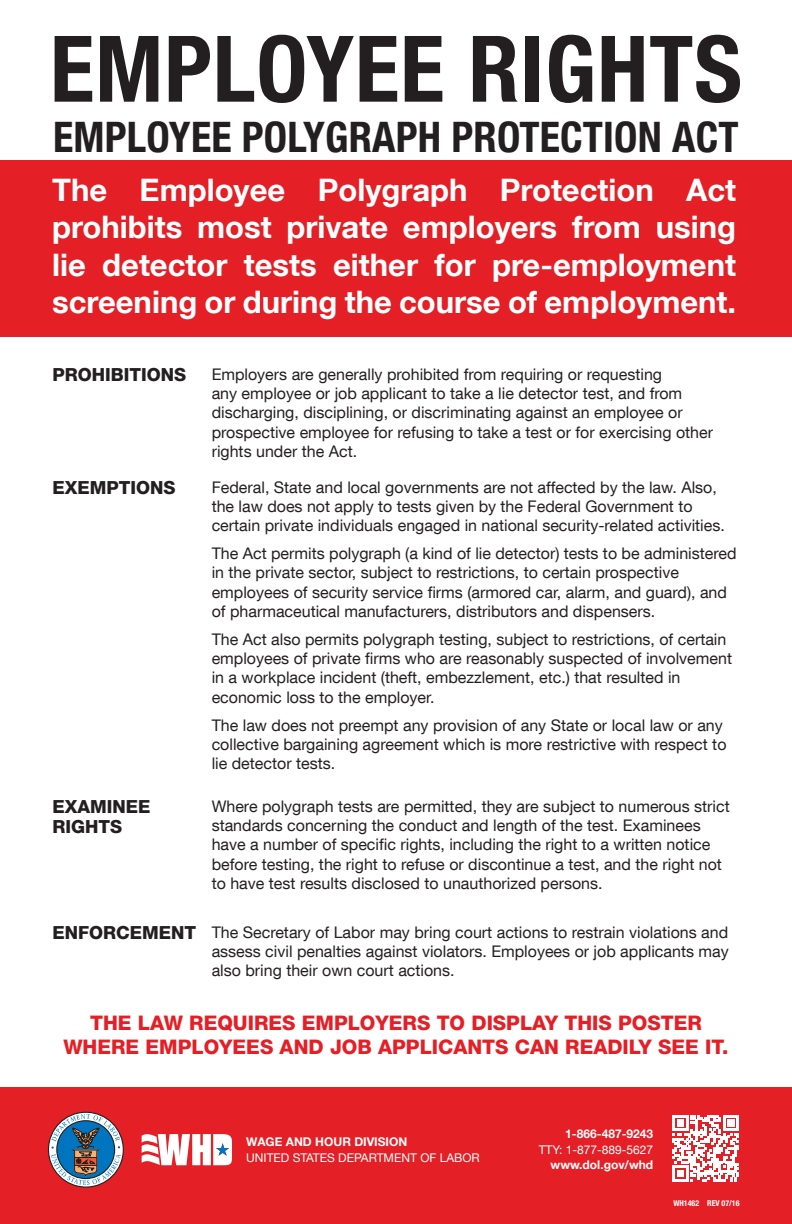
<style>
.page{position:relative;width:792px;height:1224px;background:#fff}
.page>*{position:absolute;margin:0;border:0;box-sizing:border-box;transform-origin:0 0}
.t1{font:700 condensed 92px "Helvetica Neue LT Com";letter-spacing:.01em;color:#231f20}
.t2{font:700 condensed 42px "Helvetica Neue LT Com";letter-spacing:.005em;color:#231f20}
.t3{font:700 31px/37.2px "Helvetica Neue LT Com";color:#fff;text-align:justify}
.t4{font:800 20px/24px "Helvetica Neue LT Com";color:#e41f25;text-align:center}
.t5{font:800 18px/20px "Helvetica Neue LT Com";color:#231f20}
.t6{font:16px/19.2px "Helvetica Neue LT Com";color:#231f20}
.t7{font:700 12px "Helvetica Neue LT Com";color:#fff}
.t8{font:12px "Helvetica Neue LT Com";color:#fff}
.t9{font:700 condensed 8px "Helvetica Neue LT Com";color:#fff}
.s1{font-weight:800;font-size:18px}
</style>
<div class="page">
<div style="left:0;top:1087px;width:792px;height:137px;background:#e41f25"></div>
<div style="left:0;top:160px;width:792px;height:177px;background:#e41f25"></div>
<div style="left:48px;top:1112px;width:76px;height:76px;border:1px solid #231f20;border-radius:50%"></div>
<svg style="left:51px;top:1114px;width:70px;height:71px;background:#757f97"></svg>
<svg style="left:142px;top:1134px;width:90px;height:31px;background:#f4cbcd"></svg>
<svg style="left:672px;top:1115px;width:67px;height:67px"></svg>
<h1 class="t1" style="left:50px;top:14px;width:694px">EMPLOYEE RIGHTS</h1>
<h2 class="t2" style="left:53px;top:112px;width:687px">EMPLOYEE POLYGRAPH PROTECTION ACT</h2>
<h3 class="t3" style="left:52px;top:171px;width:686px">The Employee Polygraph Protection Act prohibits most private employers from using lie detector tests either for pre-employment screening or during the course of employment.</h3>
<p class="t5" style="left:53px;top:365px;width:135px">PROHIBITIONS</p>
<p class="t6" style="left:212px;top:364px;width:503px">Employers are generally prohibited from requiring or requesting<br>any employee or job applicant to take a lie detector test, and from discharging, disciplining, or discriminating against an employee or prospective employee for refusing to take a test or for exercising other rights under the Act.</p>
<p class="t5" style="left:53px;top:478px;width:125px">EXEMPTIONS</p>
<p class="t6" style="left:212px;top:477px;width:515px">Federal, State and local governments are not affected by the law. Also, the law does not apply to tests given by the Federal Government to certain private individuals engaged in national security-related activities.</p>
<p class="t6" style="left:212px;top:543px;width:526px">The Act permits polygraph (a kind of lie detector) tests to be administered in the private sector, subject to restrictions, to certain prospective employees of security service firms (armored car, alarm, and guard), and of pharmaceutical manufacturers, distributors and dispensers.</p>
<p class="t6" style="left:212px;top:629px;width:522px">The Act also permits polygraph testing, subject to restrictions, of certain employees of private firms who are reasonably suspected of involvement in a workplace incident (theft, embezzlement, etc.) that resulted in economic loss to the employer.</p>
<p class="t6" style="left:212px;top:715px;width:516px">The law does not preempt any provision of any State or local law or any collective bargaining agreement which is more restrictive with respect to lie detector tests.</p>
<p class="t5" style="left:53px;top:797px;width:100px">EXAMINEE<br>RIGHTS</p>
<p class="t6" style="left:212px;top:796px;width:520px">Where polygraph tests are permitted, they are subject to numerous strict standards concerning the conduct and length of the test. Examinees have a number of specific rights, including the right to a written notice before testing, the right to refuse or discontinue a test, and the right not to have test results disclosed to unauthorized persons.</p>
<p class="t6" style="left:212px;top:922px;width:519px;text-align:justify;text-indent:-159px"><span class="s1">ENFORCEMENT</span> The Secretary of Labor may bring court actions to restrain violations and assess civil penalties against violators. Employees or job applicants may also bring their own court actions.</p>
<p class="t4" style="left:63px;top:1011px;width:667px">THE LAW REQUIRES EMPLOYERS TO DISPLAY THIS POSTER<br>WHERE EMPLOYEES AND JOB APPLICANTS CAN READILY SEE IT.</p>
<p class="t7" style="left:246px;top:1134px;width:163px">WAGE AND HOUR DIVISION</p>
<p class="t8" style="left:246px;top:1150px;width:235px">UNITED STATES DEPARTMENT OF LABOR</p>
<p class="t7" style="left:565px;top:1127px;width:90px">1-866-487-9243</p>
<p class="t8" style="left:539px;top:1142px;width:116px">TTY: 1-877-889-5627</p>
<p class="t7" style="left:551px;top:1158px;width:104px">www.dol.gov/whd</p>
<p class="t9" style="left:673px;top:1198px;width:68px">WH1462 REV 07/16</p>
</div>
